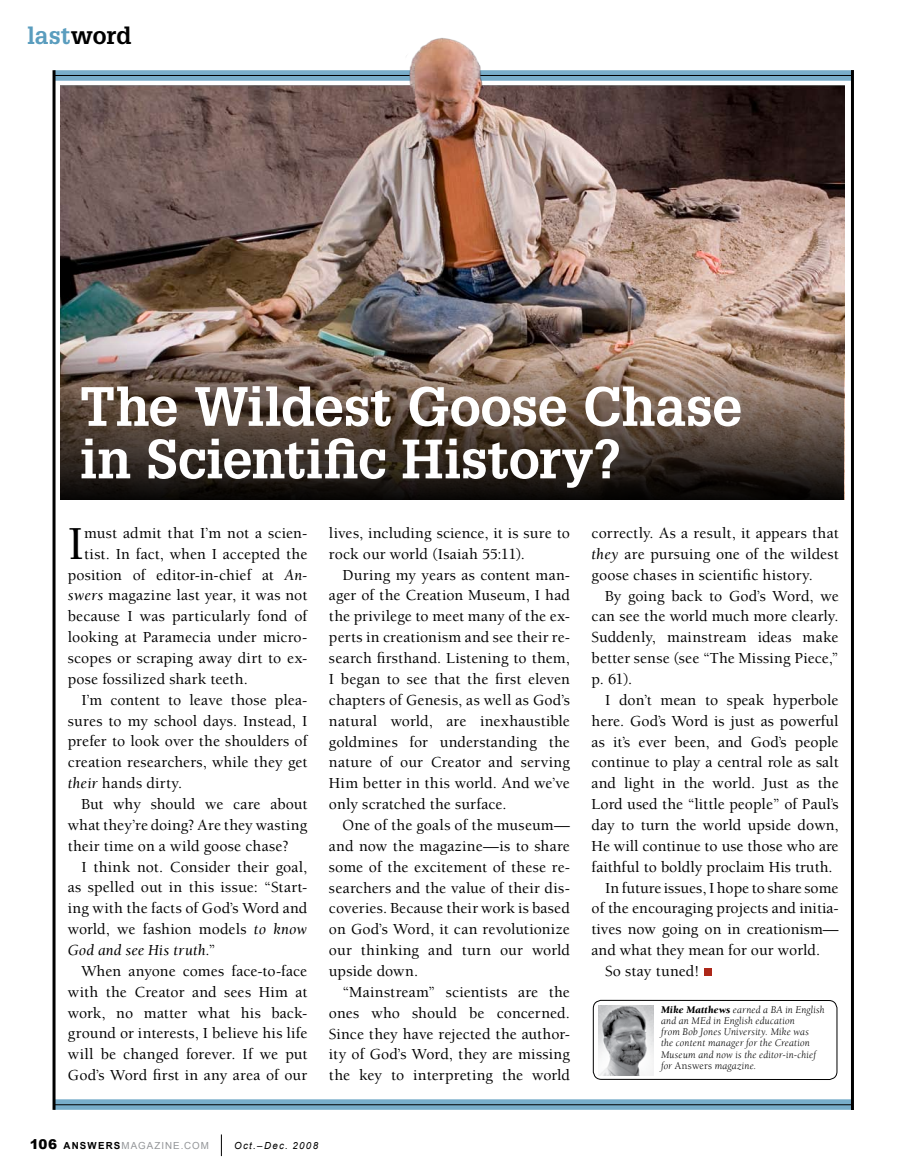
<style>
.page{position:relative;width:905px;height:1175px;background:#fff}
.page>*{position:absolute;margin:0;border:0;box-sizing:border-box;transform-origin:0 0}
.t1{font:700 54px/52.5px "Glypha LT Std";letter-spacing:-.01em;color:#fff}
.t2{font:500 48.6px "Berkeley Std";color:#000}
.t3{font:700 24px "Glypha LT Std";color:#5a9dbe}
.t4{font:500 15.75px/20.9px "Berkeley Std";letter-spacing:.005em;color:#000;text-align:justify}
.t5{font:italic 15.75px "Berkeley Std";letter-spacing:.01em;color:#000}
.t6{font:500 15.75px "Berkeley Std";letter-spacing:.025em;color:#000}
.t7{font:italic 10.5px/11.2px "Berkeley Std";letter-spacing:.015em;color:#000}
.t8{font:9.75px "Arial";letter-spacing:.105em;color:#939598}
.t9{font:italic 9.75px "Arial";letter-spacing:.13em;color:#000}
.s1{color:#000}
.s2{font-weight:400;font-style:italic}
.s3{font-weight:500;font-style:normal}
.s4{font-weight:900}
.s5{font-style:normal}
.s6{font-weight:900;font-size:13.5px;color:#000}
.s7{font-weight:700;color:#000}
</style>
<div class="page">
<svg style="left:221px;top:1134px;width:1px;height:22px"></svg>
<div style="left:54px;top:1099px;width:797px;height:10px;background:#78adca"></div>
<svg style="left:850px;top:70px;width:4px;height:1040px;fill:#070707"></svg>
<hr style="left:54px;top:75px;width:798px;height:1px;background:#000">
<hr style="left:54px;top:1104px;width:798px;height:1px;background:#000">
<svg style="left:52px;top:70px;width:4px;height:1039px"></svg>
<div style="left:704px;top:968px;width:7px;height:7px;background:#ad2819"></div>
<img style="left:60px;top:38px;width:784px;height:462px">
<img style="left:60px;top:112px;width:783px;height:388px">
<img style="left:598px;top:1005px;width:55px;height:70px">
<div style="left:593px;top:1000px;width:244px;height:79px;border:1px solid #000;border-radius:8px"></div>
<h3 class="t3" style="left:27px;top:21px;width:106px">last<span class="s1">word</span></h3>
<h1 class="t1" style="left:80px;top:379px;width:664px">The Wildest Goose Chase in Scientific History?</h1>
<h2 class="t2" style="left:68px;top:517px;width:18px">I</h2>
<p class="t4" style="left:84px;top:523px;width:225px">must admit that I’m not a scien-</p>
<p class="t4" style="left:84px;top:543px;width:225px">tist. In fact, when I accepted the</p>
<p class="t4" style="left:68px;top:564px;width:241px">position of editor-in-chief at <span class="s2">An-</span></p>
<p class="t4" style="left:68px;top:585px;width:241px"><span class="s2">swers</span> magazine last year, it was not</p>
<p class="t4" style="left:68px;top:606px;width:241px">because I was particularly fond of</p>
<p class="t4" style="left:68px;top:627px;width:241px">looking at Paramecia under micro-</p>
<p class="t4" style="left:68px;top:648px;width:241px">scopes or scraping away dirt to ex-</p>
<p class="t4" style="left:68px;top:668px;width:181px">pose fossilized shark teeth.</p>
<p class="t4" style="left:81px;top:689px;width:227px">I’m content to leave those plea-</p>
<p class="t4" style="left:68px;top:710px;width:241px">sures to my school days. Instead, I</p>
<p class="t4" style="left:68px;top:731px;width:241px">prefer to look over the shoulders of</p>
<p class="t4" style="left:68px;top:752px;width:241px">creation researchers, while they get</p>
<p class="t6" style="left:68px;top:775px;width:116px"><span class="s2">their</span> hands dirty.</p>
<p class="t4" style="left:81px;top:794px;width:227px">But why should we care about</p>
<p class="t4" style="left:68px;top:814px;width:241px">what they’re doing? Are they wasting</p>
<p class="t4" style="left:68px;top:835px;width:223px">their time on a wild goose chase?</p>
<p class="t4" style="left:81px;top:856px;width:227px">I think not. Consider their goal,</p>
<p class="t4" style="left:68px;top:877px;width:241px">as spelled out in this issue: “Start-</p>
<p class="t4" style="left:68px;top:898px;width:241px">ing with the facts of God’s Word and</p>
<p class="t4" style="left:68px;top:919px;width:241px">world, we fashion models <span class="s2">to know</span></p>
<p class="t5" style="left:68px;top:941px;width:149px">God and see His truth.<span class="s3">”</span></p>
<p class="t4" style="left:81px;top:960px;width:227px">When anyone comes face-to-face</p>
<p class="t4" style="left:68px;top:981px;width:241px">with the Creator and sees Him at</p>
<p class="t4" style="left:68px;top:1002px;width:241px">work, no matter what his back-</p>
<p class="t4" style="left:68px;top:1023px;width:241px">ground or interests, I believe his life</p>
<p class="t4" style="left:68px;top:1044px;width:241px">will be changed forever. If we put</p>
<p class="t4" style="left:68px;top:1065px;width:241px">God’s Word first in any area of our</p>
<p class="t4" style="left:329px;top:523px;width:242px">lives, including science, it is sure to rock our world (Isaiah 55:11).</p>
<p class="t4" style="left:329px;top:564px;width:242px;text-indent:13px">During my years as content man&shy;ager of the Creation Museum, I had the privilege to meet many of the ex&shy;perts in creationism and see their re&shy;search firsthand. Listening to them, I began to see that the first eleven chapters of Genesis, as well as God’s natural world, are inexhaustible goldmines for understanding the nature of our Creator and serving Him better in this world. And we’ve only scratched the surface.</p>
<p class="t4" style="left:329px;top:815px;width:242px;text-indent:13px">One of the goals of the museum— and now the magazine—is to share some of the excitement of these re&shy;searchers and the value of their dis&shy;coveries. Because their work is based on God’s Word, it can revolutionize our thinking and turn our world upside down.</p>
<p class="t4" style="left:329px;top:981px;width:242px;text-indent:13px">“Mainstream” scientists are the ones who should be concerned.<br>Since they have rejected the author&shy;ity of God’s Word, they are missing the key to interpreting the world</p>
<p class="t4" style="left:591px;top:523px;width:248px">correctly. As a result, it appears that <span class="s2">they</span> are pursuing one of the wildest goose chases in scientific history.</p>
<p class="t4" style="left:591px;top:585px;width:248px;text-indent:13px">By going back to God’s Word, we can see the world much more clearly.<br>Suddenly, mainstream ideas make better sense (see “The Missing Piece,” p. 61).</p>
<p class="t4" style="left:605px;top:689px;width:235px">I don’t mean to speak hyperbole</p>
<p class="t4" style="left:591px;top:710px;width:248px">here. God’s Word is just as powerful</p>
<p class="t4" style="left:591px;top:731px;width:248px">as it’s ever been, and God’s people</p>
<p class="t4" style="left:591px;top:752px;width:248px">continue to play a central role as salt</p>
<p class="t4" style="left:591px;top:773px;width:248px">and light in the world. Just as the</p>
<p class="t4" style="left:591px;top:794px;width:248px">Lord used the “little people” of Paul’s</p>
<p class="t4" style="left:591px;top:815px;width:248px">day to turn the world upside down,</p>
<p class="t4" style="left:591px;top:835px;width:248px">He will continue to use those who are</p>
<p class="t4" style="left:591px;top:856px;width:242px">faithful to boldly proclaim His truth.</p>
<p class="t4" style="left:605px;top:877px;width:235px">In future issues, I hope to share some</p>
<p class="t4" style="left:591px;top:898px;width:248px">of the encouraging projects and initia-</p>
<p class="t4" style="left:591px;top:919px;width:248px">tives now going on in creationism—</p>
<p class="t4" style="left:591px;top:940px;width:230px">and what they mean for our world.</p>
<p class="t4" style="left:605px;top:961px;width:96px">So stay tuned!</p>
<p class="t7" style="left:661px;top:1004px;width:165px"><span class="s4">Mike Matthews</span> earned a BA in English and an MEd in English education<br>from Bob Jones University. Mike was<br>the content manager for the Creation Museum and now is the editor-in-chief for <span class="s5">Answers</span> magazine.</p>
<p class="t8" style="left:30px;top:1138px;width:181px"><span class="s6">106</span> <span class="s7">ANSWERS</span>MAGAZINE.COM</p>
<p class="t9" style="left:234px;top:1138px;width:85px">Oct.–Dec. 2008</p>
</div>
